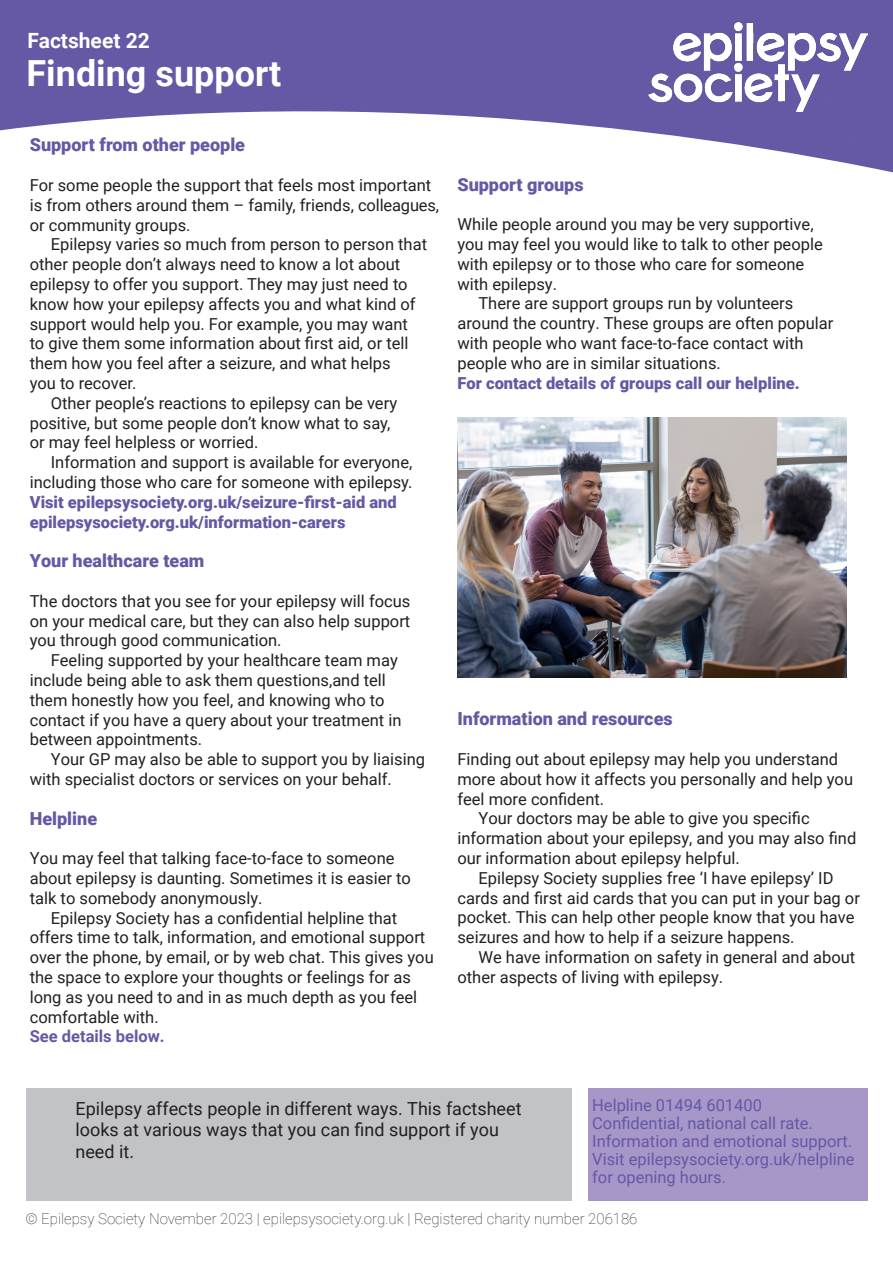
<style>
.page{position:relative;width:893px;height:1263px;background:#fff}
.page>*{position:absolute;margin:0;border:0;box-sizing:border-box;transform-origin:0 0}
.t1{font:700 36px "Roboto";color:#fff}
.t2{font:700 21px "Roboto";color:#fff}
.t3{font:18px/21.6px "Roboto";color:#231f20}
.t4{font:900 18px "Roboto";color:#6558a5}
.t5{font:16.5px/19.8px "Roboto";color:#231f20}
.t6{font:16.5px/18px "Roboto";color:#6558a5}
.t7{font:900 16.5px/19.8px "Roboto";color:#6558a5}
.t8{font:700 16.5px "Roboto";color:#6558a5}
.t9{font:100 15px "Roboto";color:#231f20}
</style>
<div class="page">
<svg style="left:0;top:0;width:893px;height:173px;fill:#6558a5"></svg>
<div style="left:26px;top:1089px;width:546px;height:112px;background:#c2c3c6"></div>
<img style="left:457px;top:418px;width:389px;height:259px">
<div style="left:588px;top:1089px;width:279px;height:112px;background:#a697c8"></div>
<img style="left:649px;top:22px;width:218px;height:90px">
<p class="t2" style="left:28px;top:25px;width:124px">Factsheet 22</p>
<h1 class="t1" style="left:27px;top:48px;width:256px">Finding support</h1>
<p class="t4" style="left:30px;top:132px;width:217px">Support from other people</p>
<p class="t5" style="left:30px;top:175px;width:411px">For some people the support that feels most important is from others around them – family, friends, colleagues, or community groups.</p>
<p class="t5" style="left:51px;top:234px;width:378px">Epilepsy varies so much from person to person that</p>
<p class="t5" style="left:30px;top:254px;width:372px">other people don’t always need to know a lot about</p>
<p class="t5" style="left:30px;top:274px;width:379px">epilepsy to offer you support. They may just need to</p>
<p class="t5" style="left:30px;top:293px;width:387px">know how your epilepsy affects you and what kind of</p>
<p class="t5" style="left:30px;top:313px;width:380px">support would help you. For example, you may want</p>
<p class="t5" style="left:30px;top:333px;width:380px">to give them some information about first aid, or tell</p>
<p class="t5" style="left:30px;top:353px;width:362px">them how you feel after a seizure, and what helps</p>
<p class="t5" style="left:30px;top:373px;width:108px">you to recover.</p>
<p class="t5" style="left:51px;top:392px;width:348px">Other people’s reactions to epilepsy can be very</p>
<p class="t5" style="left:30px;top:412px;width:362px">positive, but some people don’t know what to say,</p>
<p class="t5" style="left:30px;top:432px;width:230px">or may feel helpless or worried.</p>
<p class="t5" style="left:51px;top:452px;width:363px">Information and support is available for everyone,</p>
<p class="t5" style="left:30px;top:472px;width:384px">including those who care for someone with epilepsy.</p>
<p class="t7" style="left:30px;top:491px;width:369px">Visit epilepsysociety.org.uk/seizure-first-aid and epilepsysociety.org.uk/information-carers</p>
<p class="t4" style="left:30px;top:548px;width:176px">Your healthcare team</p>
<p class="t5" style="left:30px;top:590px;width:382px;text-align:justify">The doctors that you see for your epilepsy will focus on your medical care, but they can also help support you through good communication.</p>
<p class="t5" style="left:30px;top:650px;width:373px;text-indent:21px">Feeling supported by your healthcare team may include being able to ask them questions,and tell them honestly how you feel, and knowing who to contact if you have a query about your treatment in between appointments.</p>
<p class="t5" style="left:30px;top:749px;width:397px;text-indent:21px">Your GP may also be able to support you by liaising with specialist doctors or services on your behalf.</p>
<p class="t4" style="left:30px;top:806px;width:69px">Helpline</p>
<p class="t5" style="left:30px;top:848px;width:383px">You may feel that talking face-to-face to someone about epilepsy is daunting. Sometimes it is easier to talk to somebody anonymously.</p>
<p class="t5" style="left:30px;top:907px;width:405px;text-indent:21px">Epilepsy Society has a confidential helpline that offers time to talk, information, and emotional support over the phone, by email, or by web chat. This gives you the space to explore your thoughts or feelings for as long as you need to and in as much depth as you feel comfortable with.</p>
<p class="t8" style="left:30px;top:1025px;width:136px">See details below.</p>
<p class="t4" style="left:457px;top:172px;width:128px">Support groups</p>
<p class="t5" style="left:457px;top:214px;width:358px">While people around you may be very supportive,</p>
<p class="t5" style="left:457px;top:234px;width:367px">you may feel you would like to talk to other people</p>
<p class="t5" style="left:457px;top:253px;width:348px">with epilepsy or to those who care for someone</p>
<p class="t5" style="left:457px;top:273px;width:101px">with epilepsy.</p>
<p class="t5" style="left:478px;top:293px;width:316px">There are support groups run by volunteers</p>
<p class="t5" style="left:457px;top:313px;width:377px">around the country. These groups are often popular</p>
<p class="t5" style="left:457px;top:333px;width:348px">with people who want face-to-face contact with</p>
<p class="t5" style="left:457px;top:352px;width:265px">people who are in similar situations.</p>
<p class="t7" style="left:457px;top:372px;width:344px">For contact details of groups call our helpline.</p>
<p class="t4" style="left:457px;top:706px;width:217px">Information and resources</p>
<p class="t5" style="left:457px;top:748px;width:382px">Finding out about epilepsy may help you understand</p>
<p class="t5" style="left:457px;top:768px;width:397px">more about how it affects you personally and help you</p>
<p class="t5" style="left:457px;top:788px;width:148px">feel more confident.</p>
<p class="t5" style="left:478px;top:808px;width:333px">Your doctors may be able to give you specific</p>
<p class="t5" style="left:457px;top:828px;width:400px">information about your epilepsy, and you may also find</p>
<p class="t5" style="left:457px;top:847px;width:284px">our information about epilepsy helpful.</p>
<p class="t5" style="left:478px;top:867px;width:357px">Epilepsy Society supplies free ‘I have epilepsy’ ID</p>
<p class="t5" style="left:457px;top:887px;width:404px">cards and first aid cards that you can put in your bag or</p>
<p class="t5" style="left:457px;top:907px;width:399px">pocket. This can help other people know that you have</p>
<p class="t5" style="left:457px;top:927px;width:339px">seizures and how to help if a seizure happens.</p>
<p class="t5" style="left:478px;top:946px;width:378px">We have information on safety in general and about</p>
<p class="t5" style="left:457px;top:966px;width:267px">other aspects of living with epilepsy.</p>
<p class="t3" style="left:75px;top:1097px;width:448px">Epilepsy affects people in different ways. This factsheet looks at various ways that you can find support if you need it.</p>
<p class="t6" style="left:592px;top:1096px;width:264px">Helpline 01494 601400<br>Confidential, national call rate.<br>Information and emotional support.<br>Visit epilepsysociety.org.uk/helpline for opening hours.</p>
<p class="t9" style="left:26px;top:1208px;width:613px">© Epilepsy Society November 2023 | epilepsysociety.org.uk | Registered charity number 206186</p>
</div>
